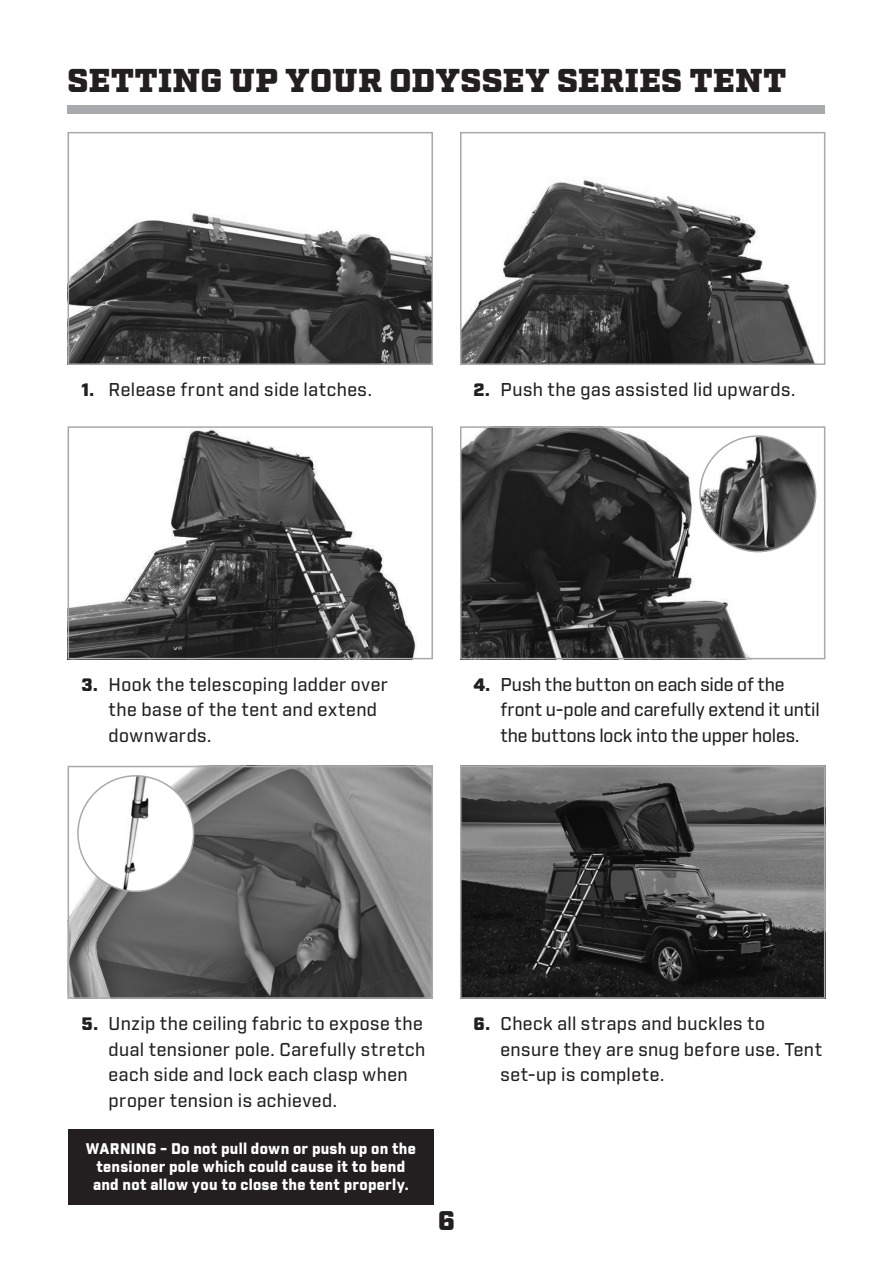
<style>
.page{position:relative;width:893px;height:1264px;background:#fff}
.page>*{position:absolute;margin:0;border:0;box-sizing:border-box;transform-origin:0 0}
.t1{font:900 33px "Factoria";letter-spacing:.015em;color:#231f20}
.t2{font:900 27px "Factoria";color:#231f20}
.t3{font:500 18px/25.5px "Industry";letter-spacing:.02em;color:#231f20}
.t4{font:500 18px/25.5px "Industry";letter-spacing:-.01em;color:#231f20}
.t5{font:900 15px/18px "Industry";letter-spacing:.015em;color:#fff;text-align:center}
.s1{font-weight:900}
</style>
<div class="page">
<div style="left:68px;top:106px;width:757px;height:8px;background:#a8a9ad"></div>
<img style="left:71px;top:213px;width:359px;height:149px">
<div style="left:68px;top:132px;width:365px;height:233px;border:2px solid #a8a9ad"></div>
<img style="left:71px;top:430px;width:345px;height:226px">
<div style="left:68px;top:426px;width:365px;height:233px;border:2px solid #a8a9ad"></div>
<img style="left:71px;top:769px;width:359px;height:226px">
<div style="left:68px;top:766px;width:365px;height:232px;border:2px solid #a8a9ad"></div>
<img style="left:463px;top:177px;width:352px;height:185px">
<div style="left:460px;top:132px;width:365px;height:233px;border:2px solid #a8a9ad"></div>
<img style="left:463px;top:429px;width:344px;height:227px">
<div style="left:460px;top:426px;width:365px;height:233px;border:2px solid #a8a9ad"></div>
<img style="left:463px;top:769px;width:359px;height:226px">
<div style="left:460px;top:766px;width:365px;height:232px;border:2px solid #a8a9ad"></div>
<div style="left:68px;top:1129px;width:365px;height:75px;background:#231f20"></div>
<img style="left:699px;top:436px;width:116px;height:115px;border-radius:58px">
<div style="left:699px;top:435px;width:117px;height:117px;border:2px solid #a8a9ad;border-radius:50%"></div>
<img style="left:78px;top:776px;width:115px;height:115px;border-radius:57px">
<div style="left:77px;top:775px;width:117px;height:117px;border:2px solid #a8a9ad;border-radius:50%"></div>
<p class="t1" style="left:68px;top:60px;width:719px">SETTING UP YOUR ODYSSEY SERIES TENT</p>
<p class="t3" style="left:82px;top:378px;width:291px"><span class="s1">1.</span> Release front and side latches.</p>
<p class="t3" style="left:473px;top:378px;width:323px"><span class="s1">2.</span> Push the gas assisted lid upwards.</p>
<p class="t3" style="left:109px;top:672px;width:281px;text-indent:-27px"><span class="s1">3.</span> Hook the telescoping ladder over the base of the tent and extend downwards.</p>
<p class="t4" style="left:500px;top:672px;width:320px;text-indent:-27px"><span class="s1">4.</span> Push the button on each side of the front u-pole and carefully extend it until the buttons lock into the upper holes.</p>
<p class="t3" style="left:109px;top:1011px;width:318px;text-indent:-27px"><span class="s1">5.</span> Unzip the ceiling fabric to expose the dual tensioner pole. Carefully stretch each side and lock each clasp when proper tension is achieved.</p>
<p class="t5" style="left:86px;top:1141px;width:331px">WARNING - Do not pull down or push up on the tensioner pole which could cause it to bend and not allow you to close the tent properly.</p>
<h2 class="t2" style="left:438px;top:1204px;width:18px">6</h2>
<p class="t3" style="left:500px;top:1011px;width:323px;text-indent:-27px"><span class="s1">6.</span> Check all straps and buckles to ensure they are snug before use. Tent set-up is complete.</p>
</div>
